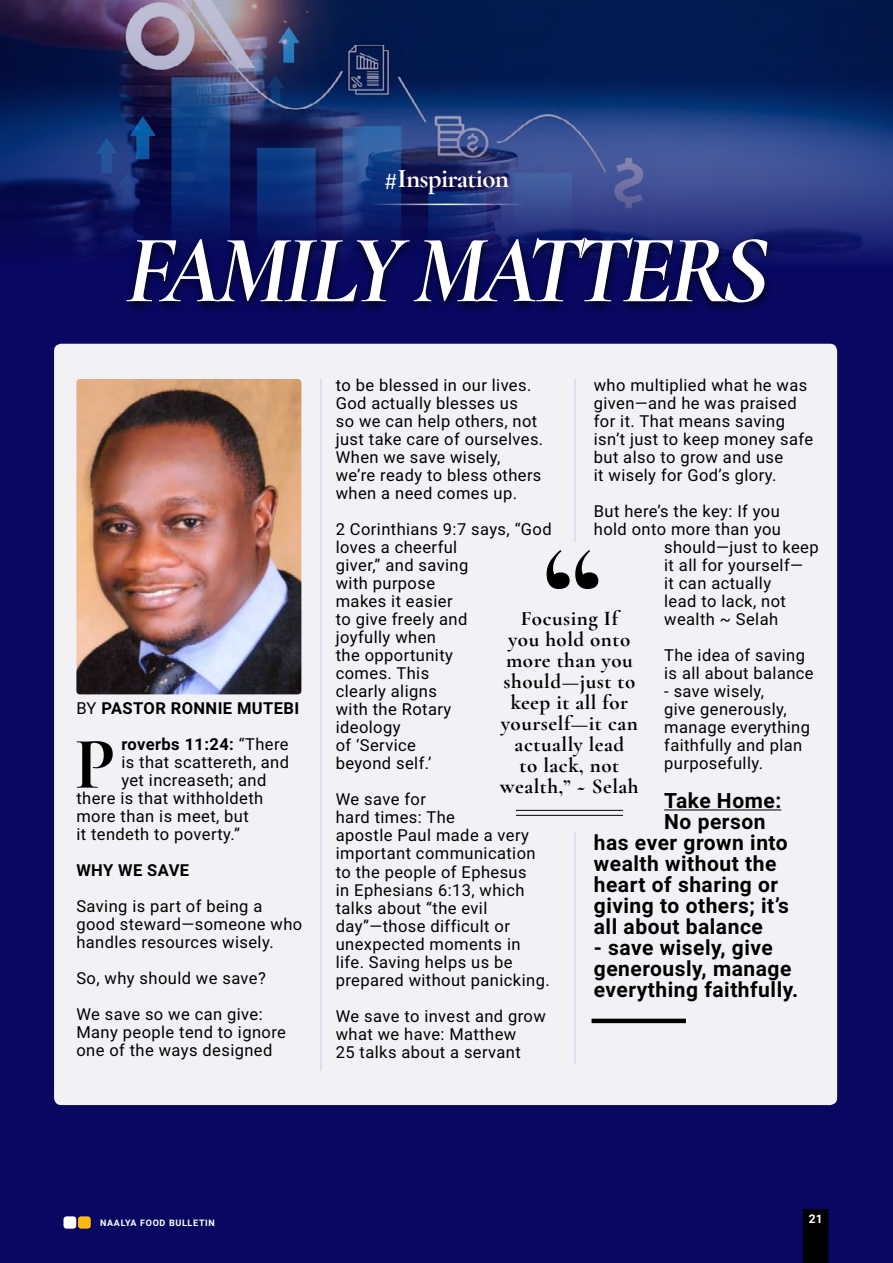
<style>
.page{position:relative;width:893px;height:1263px;background:#080861}
.page>*{position:absolute;margin:0;border:0;box-sizing:border-box;transform-origin:0 0}
.t1{font:italic 700 97.5px "Cormorant Garamond";letter-spacing:-.06em;color:#fff}
.t2{font:700 74.1px "Cormorant Garamond";color:#000}
.t3{font:700 27px "Cormorant Garamond";letter-spacing:-.025em;color:#fff}
.t4{font:700 21px/21px "Roboto";letter-spacing:.025em;color:#000}
.t5{font:700 21px/21px "Cormorant Garamond";letter-spacing:.025em;color:#000;text-align:center}
.t6{font:16.5px/18px "Roboto";letter-spacing:.025em;color:#000}
.t7{font:700 16.5px "Roboto";letter-spacing:.025em;color:#000}
.t8{font:700 12px "Roboto";color:#fff}
.t9{font:700 9px "Roboto";letter-spacing:.075em;color:#fff}
.s1{font-weight:400}
</style>
<div class="page">
<img style="left:0;top:0;width:893px;height:344px">
<svg style="left:803px;top:1209px;width:25px;height:54px"></svg>
<div style="left:64px;top:1216px;width:12px;height:13px;background:#fff;border-radius:3px"></div>
<div style="left:78px;top:1216px;width:13px;height:13px;background:#fdb714;border-radius:3px"></div>
<div style="left:119px;top:234px;width:656px;height:81px;background:#000;opacity:.75"></div>
<hr style="left:369px;top:204px;width:155px;height:1px;background:#fff">
<div style="left:54px;top:344px;width:783px;height:761px;background:#f2f2f6;border-radius:7px"></div>
<img style="left:76px;top:379px;width:225px;height:315px">
<hr style="left:664px;top:809px;width:117px;height:1px;background:#000">
<svg style="left:547px;top:550px;width:51px;height:39px"></svg>
<hr style="left:516px;top:810px;width:107px;height:1px;background:#000">
<hr style="left:516px;top:815px;width:107px;height:1px;background:#000">
<hr style="left:592px;top:1019px;width:94px;height:4px;background:#000">
<hr style="left:320px;top:379px;width:2px;height:692px;background:#d4d9ee">
<hr style="left:574px;top:379px;width:2px;height:163px;background:#d4d9ee">
<hr style="left:574px;top:831px;width:2px;height:233px;background:#d4d9ee">
<h3 class="t3" style="left:384px;top:162px;width:127px">#Inspiration</h3>
<h1 class="t1" style="left:125px;top:211px;width:644px">FAMILY MATTERS</h1>
<p class="t7" style="left:76px;top:697px;width:224px"><span class="s1">BY</span> PASTOR RONNIE MUTEBI</p>
<h2 class="t2" style="left:74px;top:718px;width:42px">P</h2>
<p class="t7" style="left:121px;top:733px;width:169px">roverbs 11:24: <span class="s1">“There</span></p>
<p class="t6" style="left:121px;top:753px;width:169px">is that scattereth, and</p>
<p class="t6" style="left:121px;top:771px;width:146px">yet increaseth; and</p>
<p class="t6" style="left:76px;top:789px;width:188px">there is that withholdeth</p>
<p class="t6" style="left:76px;top:807px;width:174px">more than is meet, but</p>
<p class="t6" style="left:76px;top:825px;width:165px">it tendeth to poverty.”</p>
<p class="t7" style="left:76px;top:859px;width:114px">WHY WE SAVE</p>
<p class="t6" style="left:76px;top:897px;width:227px">Saving is part of being a good steward—someone who handles resources wisely.</p>
<p class="t6" style="left:76px;top:960px;width:191px;line-height:36px">So, why should we save?<br>We save so we can give:</p>
<p class="t6" style="left:76px;top:1023px;width:211px">Many people tend to ignore one of the ways designed</p>
<p class="t6" style="left:594px;top:376px;width:221px">who multiplied what he was given—and he was praised for it. That means saving isn’t just to keep money safe but also to grow and use<br>it wisely for God’s glory.</p>
<p class="t6" style="left:594px;top:502px;width:188px">But here’s the key: If you</p>
<p class="t6" style="left:594px;top:520px;width:189px">hold onto more than you</p>
<p class="t6" style="left:664px;top:538px;width:156px">should—just to keep</p>
<p class="t6" style="left:664px;top:556px;width:140px">it all for yourself—</p>
<p class="t6" style="left:664px;top:574px;width:108px">it can actually</p>
<p class="t6" style="left:664px;top:592px;width:123px">lead to lack, not</p>
<p class="t6" style="left:664px;top:610px;width:115px">wealth ~ Selah</p>
<p class="t6" style="left:664px;top:646px;width:151px">The idea of saving is all about balance</p>
<p class="t6" style="left:664px;top:682px;width:147px">- save wisely,<br>give generously, manage everything faithfully and plan purposefully.</p>
<p class="t4" style="left:664px;top:790px;width:119px">Take Home:</p>
<p class="t4" style="left:664px;top:811px;width:103px">No person</p>
<p class="t4" style="left:594px;top:832px;width:195px">has ever grown into</p>
<p class="t4" style="left:594px;top:853px;width:184px">wealth without the</p>
<p class="t4" style="left:594px;top:874px;width:186px">heart of sharing or</p>
<p class="t4" style="left:594px;top:895px;width:197px">giving to others; it’s</p>
<p class="t4" style="left:594px;top:916px;width:171px">all about balance</p>
<p class="t4" style="left:594px;top:937px;width:206px">- save wisely, give generously, manage everything faithfully.</p>
<p class="t6" style="left:336px;top:376px;width:209px">to be blessed in our lives.<br>God actually blesses us<br>so we can help others, not just take care of ourselves.<br>When we save wisely, we’re ready to bless others when a need comes up.</p>
<p class="t6" style="left:336px;top:520px;width:217px">2 Corinthians 9:7 says, “God loves a cheerful<br>giver,” and saving<br>with purpose<br>makes it easier<br>to give freely and<br>joyfully when<br>the opportunity<br>comes. This<br>clearly aligns<br>with the Rotary<br>ideology<br>of ‘Service<br>beyond self.’</p>
<p class="t6" style="left:336px;top:790px;width:215px">We save for<br>hard times: The<br>apostle Paul made a very important communication to the people of Ephesus<br>in Ephesians 6:13, which talks about “the evil day”—those difficult or unexpected moments in life. Saving helps us be prepared without panicking.</p>
<p class="t6" style="left:336px;top:1006px;width:212px">We save to invest and grow what we have: Matthew<br>25 talks about a servant</p>
<p class="t5" style="left:500px;top:607px;width:140px">Focusing If<br>you hold onto more than you should—just to keep it all for yourself—it can actually lead<br>to lack, not wealth,” ~ Selah</p>
<p class="t9" style="left:100px;top:1216px;width:116px">NAALYA FOOD BULLETIN</p>
<p class="t8" style="left:809px;top:1211px;width:15px">21</p>
</div>
